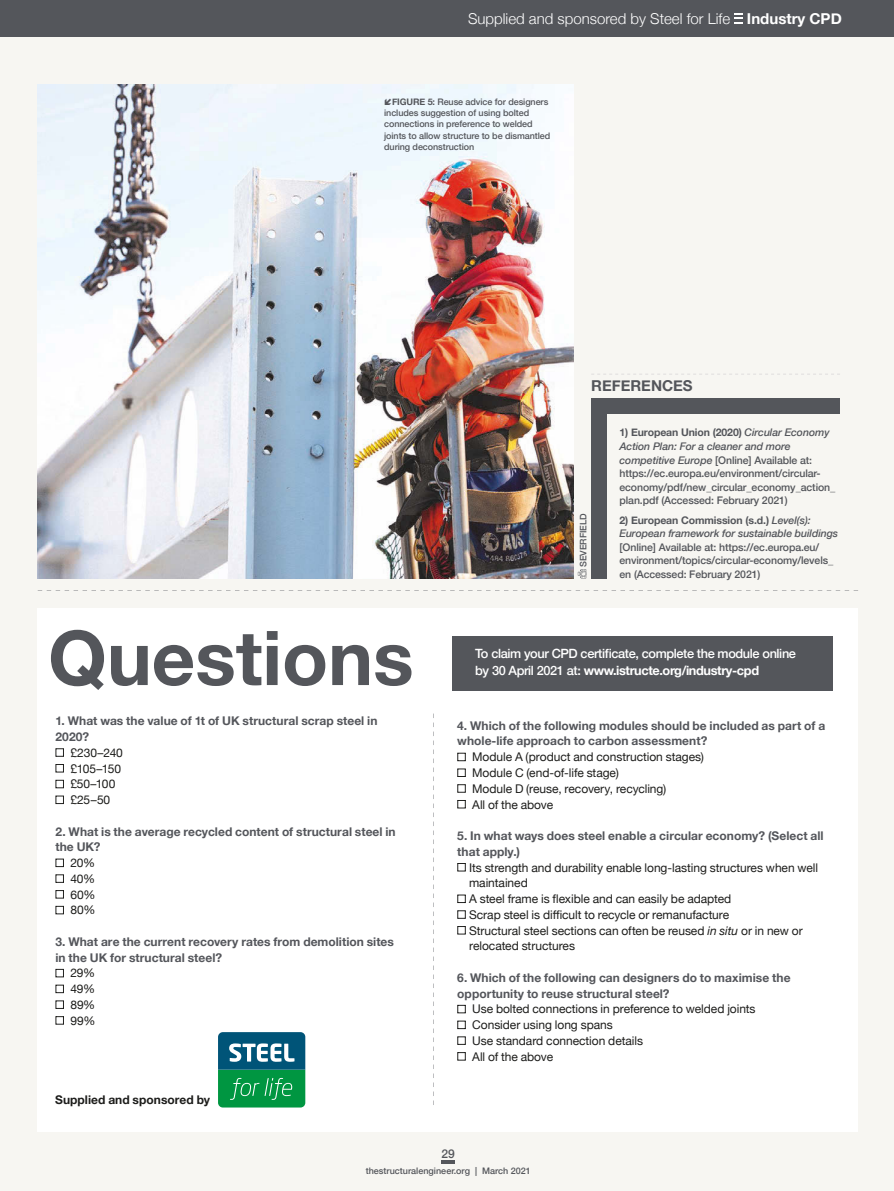
<style>
.page{position:relative;width:894px;height:1191px;background:#fff}
.page>*{position:absolute;margin:0;border:0;box-sizing:border-box;transform-origin:0 0}
.t1{font:700 75.6px "Helvetica Neue";color:#54565b}
.t2{font:300 15px "Helvetica Neue";color:#fff}
.t3{font:700 15px "Helvetica Neue";color:#54565b}
.t4{font:500 12.75px/16.5px "Helvetica Neue";letter-spacing:-.03em;color:#fff}
.t5{font:12px/15.8px "Helvetica Neue";letter-spacing:-.005em;color:#1d1d1b}
.t6{font:700 12px/15.8px "Helvetica Neue";letter-spacing:.005em;color:#54565b}
.t7{font:700 12px "Helvetica Neue";letter-spacing:.005em;color:#1d1d1b}
.t8{font:500 12px "Helvetica Neue";color:#54565b}
.t9{font:500 10.5px/13.5px "Helvetica Neue";letter-spacing:-.01em;color:#54565b}
.t10{font:italic 500 10.5px/13.5px "Helvetica Neue";letter-spacing:-.01em;color:#54565b}
.t11{font:500 9px/11.2px "Helvetica Neue";letter-spacing:-.01em;color:#54565b}
.s1{font-weight:700}
.s2{font-style:italic}
.s3{font-weight:700;font-style:normal}
</style>
<div class="page">
<div style="left:0;top:0;width:893px;height:1190px;background:#f7f6f2"></div>
<div style="left:0;top:0;width:893px;height:37px;background:#54565b"></div>
<svg style="left:38px;top:590px;width:819px;height:1px"></svg>
<div style="left:38px;top:608px;width:819px;height:523px;background:#fff"></div>
<svg style="left:55px;top:748px;width:9px;height:8px"></svg>
<svg style="left:55px;top:764px;width:9px;height:8px"></svg>
<svg style="left:55px;top:779px;width:9px;height:9px"></svg>
<svg style="left:55px;top:795px;width:9px;height:9px"></svg>
<svg style="left:55px;top:858px;width:9px;height:9px"></svg>
<svg style="left:55px;top:874px;width:9px;height:8px"></svg>
<svg style="left:55px;top:890px;width:9px;height:8px"></svg>
<svg style="left:55px;top:905px;width:9px;height:9px"></svg>
<svg style="left:55px;top:968px;width:9px;height:9px"></svg>
<svg style="left:55px;top:984px;width:9px;height:9px"></svg>
<svg style="left:55px;top:1000px;width:9px;height:8px"></svg>
<svg style="left:55px;top:1016px;width:9px;height:8px"></svg>
<svg style="left:457px;top:752px;width:8px;height:9px"></svg>
<svg style="left:457px;top:768px;width:8px;height:9px"></svg>
<svg style="left:457px;top:784px;width:8px;height:8px"></svg>
<svg style="left:457px;top:800px;width:8px;height:8px"></svg>
<svg style="left:457px;top:863px;width:8px;height:8px"></svg>
<svg style="left:457px;top:894px;width:8px;height:9px"></svg>
<svg style="left:457px;top:910px;width:8px;height:8px"></svg>
<svg style="left:457px;top:926px;width:8px;height:8px"></svg>
<svg style="left:457px;top:1004px;width:8px;height:9px"></svg>
<svg style="left:457px;top:1020px;width:8px;height:9px"></svg>
<svg style="left:457px;top:1036px;width:8px;height:8px"></svg>
<svg style="left:457px;top:1052px;width:8px;height:8px"></svg>
<svg style="left:433px;top:713px;width:1px;height:391px"></svg>
<div style="left:452px;top:636px;width:380px;height:54px;background:#54565b"></div>
<svg style="left:218px;top:1032px;width:87px;height:75px;background:#20886f"></svg>
<svg style="left:734px;top:13px;width:8px;height:11px"></svg>
<img style="left:38px;top:84px;width:535px;height:494px">
<hr style="left:441px;top:1160px;width:14px;height:3px;background:#54565b">
<div style="left:591px;top:398px;width:15px;height:180px;background:#54565b"></div>
<svg style="left:591px;top:374px;width:248px;height:1px"></svg>
<div style="left:591px;top:398px;width:248px;height:15px;background:#54565b"></div>
<svg style="left:577px;top:569px;width:9px;height:9px"></svg>
<svg style="left:385px;top:98px;width:6px;height:7px"></svg>
<p class="t2" style="left:468px;top:6px;width:375px">Supplied and sponsored by Steel for Life <span class="s1">Industry CPD</span></p>
<p class="t11" style="left:384px;top:95px;width:167px;text-indent:8px"><span class="s1">FIGURE 5:</span> Reuse advice for designers includes suggestion of using bolted connections in preference to welded joints to allow structure to be dismantled during deconstruction</p>
<p class="t3" style="left:591px;top:373px;width:103px">REFERENCES</p>
<p class="t11" style="left:576px;top:567px;width:55px;rotate:-90deg">SEVERFIELD</p>
<p class="t9" style="left:619px;top:425px;width:217px"><span class="s1">1) European Union (2020)</span> <span class="s2">Circular Economy Action Plan: For a cleaner and more competitive Europe</span> [Online] Available at: https://ec.europa.eu/environment/circular&shy;economy/pdf/new_circular_economy_action_ plan.pdf (Accessed: February 2021)</p>
<p class="t10" style="left:619px;top:512px;width:220px"><span class="s3">2) European Commission (s.d.)</span> Level(s):<br>European framework for sustainable buildings</p>
<p class="t9" style="left:619px;top:539px;width:215px">[Online] Available at: https://ec.europa.eu/ environment/topics/circular-economy/levels_ en (Accessed: February 2021)</p>
<h1 class="t1" style="left:48px;top:598px;width:367px">Questions</h1>
<p class="t6" style="left:55px;top:713px;width:323px">1. What was the value of 1t of UK structural scrap steel in<br>2020?</p>
<p class="t5" style="left:70px;top:745px;width:54px">£230–240 £105–150 £50–100 £25–50</p>
<p class="t6" style="left:55px;top:823px;width:342px">2. What is the average recycled content of structural steel in the UK?</p>
<p class="t5" style="left:70px;top:855px;width:26px;text-align:justify">20% 40% 60% 80%</p>
<p class="t6" style="left:55px;top:934px;width:340px">3. What are the current recovery rates from demolition sites in the UK for structural steel?</p>
<p class="t5" style="left:70px;top:965px;width:26px;text-align:justify">29% 49% 89% 99%</p>
<p class="t7" style="left:55px;top:1089px;width:156px">Supplied and sponsored by</p>
<p class="t4" style="left:475px;top:644px;width:322px">To claim your CPD certificate, complete the module online by 30 April 2021 at: <span class="s1">www.istructe.org/industry-cpd</span></p>
<p class="t6" style="left:457px;top:717px;width:369px">4. Which of the following modules should be included as part of a whole-life approach to carbon assessment?</p>
<p class="t5" style="left:472px;top:749px;width:233px">Module A (product and construction stages)<br>Module C (end-of-life stage)<br>Module D (reuse, recovery, recycling)<br>All of the above</p>
<p class="t6" style="left:457px;top:828px;width:368px">5. In what ways does steel enable a circular economy? (Select all that apply.)</p>
<p class="t5" style="left:469px;top:860px;width:350px">Its strength and durability enable long-lasting structures when well maintained<br>A steel frame is fl exible and can easily be adapted<br>Scrap steel is difficult to recycle or remanufacture<br>Structural steel sections can often be reused <span class="s2">in situ</span> or in new or relocated structures</p>
<p class="t6" style="left:457px;top:969px;width:334px">6. Which of the following can designers do to maximise the opportunity to reuse structural steel?</p>
<p class="t5" style="left:472px;top:1001px;width:285px">Use bolted connections in preference to welded joints<br>Consider using long spans<br>Use standard connection details<br>All of the above</p>
<p class="t8" style="left:441px;top:1144px;width:15px">29</p>
<p class="t11" style="left:365px;top:1164px;width:166px">thestructuralengineer.org | March 2021</p>
</div>
